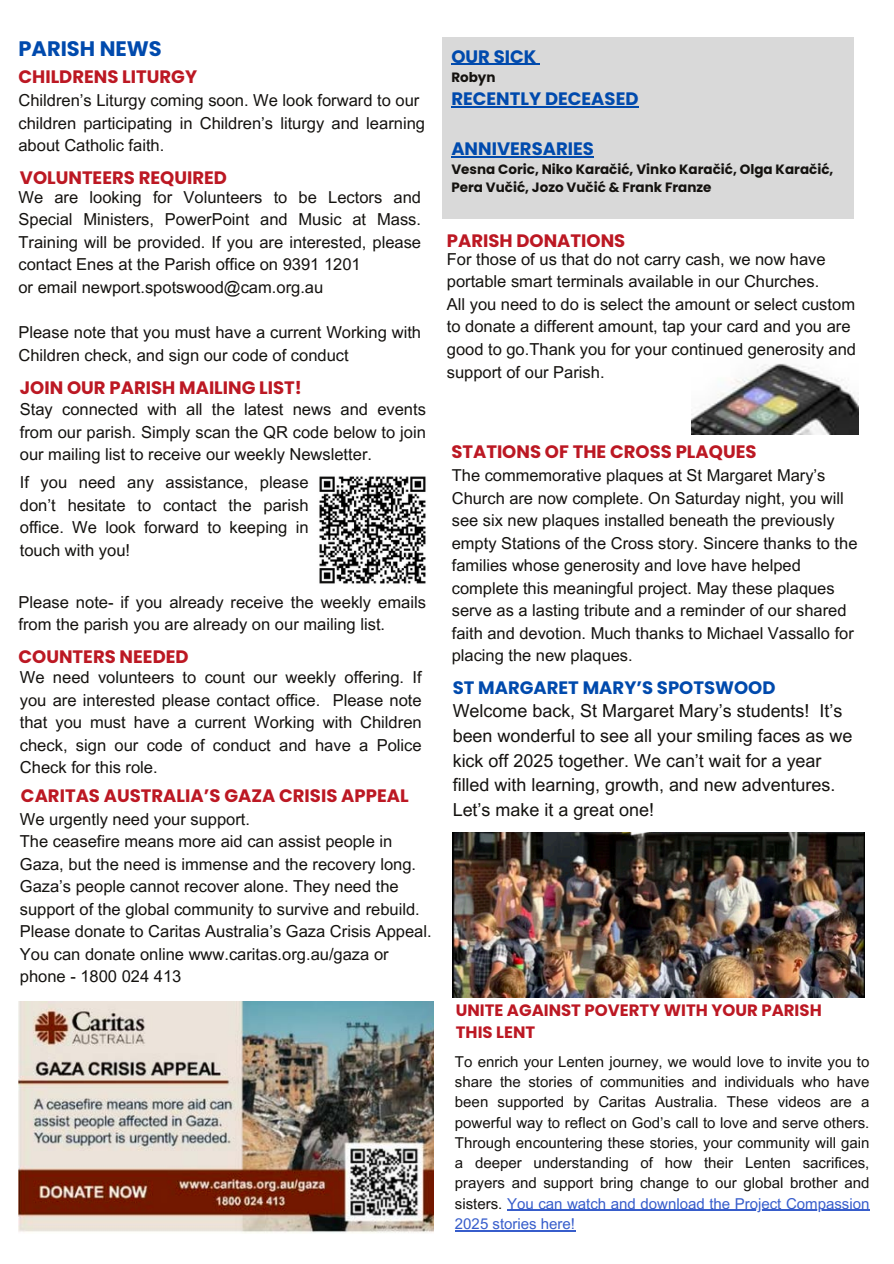
<style>
.page{position:relative;width:894px;height:1264px;background:#fff}
.page>*{position:absolute;margin:0;border:0;box-sizing:border-box;transform-origin:0 0}
.t1{font:700 21px "Poppins";color:#004aad}
.t2{font:700 18px "Poppins";color:#bc1823}
.t3{font:700 18px "Poppins";color:#004aad}
.t4{font:17.85px/24.8px "Arial MT Pro";color:#14120f}
.t5{font:16.5px/22.5px "Arial MT Pro";color:#14120f}
.t6{font:700 16.5px/22.5px "Poppins";color:#bc1823}
.t7{font:15px/20.2px "Arial MT Pro";color:#14120f;text-align:justify}
.t8{font:15px "Arial MT Pro";color:#375dcb}
.t9{font:700 13.5px/18px "Poppins";color:#14120f}
.s1{color:#375dcb}
</style>
<div class="page">
<div style="left:442px;top:37px;width:411px;height:181px;background:#d9d9d9"></div>
<img style="left:691px;top:363px;width:167px;height:72px">
<img style="left:319px;top:476px;width:107px;height:108px">
<img style="left:18px;top:1001px;width:416px;height:232px">
<img style="left:452px;top:832px;width:412px;height:165px">
<hr style="left:451px;top:64px;width:85px;height:1px;background:#004aad">
<hr style="left:451px;top:106px;width:187px;height:2px;background:#004aad">
<hr style="left:451px;top:156px;width:142px;height:1px;background:#004aad">
<hr style="left:507px;top:1209px;width:362px;height:1px;background:#375dcb">
<hr style="left:455px;top:1229px;width:120px;height:1px;background:#375dcb">
<h2 class="t1" style="left:18px;top:34px;width:145px">PARISH NEWS</h2>
<h4 class="t2" style="left:18px;top:64px;width:180px">CHILDRENS LITURGY</h4>
<h2 class="t5" style="left:18px;top:91px;width:408px">Children’s Liturgy coming soon. We look forward to our children participating in Children’s liturgy and learning about Catholic faith.</h2>
<h4 class="t5" style="left:18px;top:188px;width:404px">We are looking for Volunteers to be Lectors and Special Ministers, PowerPoint and Music at Mass.<br>Training will be provided. If you are interested, please contact Enes at the Parish office on 9391 1201<br>or email newport.spotswood@cam.org.au</h4>
<h4 class="t5" style="left:18px;top:323px;width:404px">Please note that you must have a current Working with<br>Children check, and sign our code of conduct</h4>
<h4 class="t2" style="left:20px;top:165px;width:209px">VOLUNTEERS REQUIRED</h4>
<h2 class="t2" style="left:20px;top:375px;width:283px">JOIN OUR PARISH MAILING LIST!</h2>
<h5 class="t5" style="left:20px;top:400px;width:407px;text-align:justify">Stay connected with all the latest news and events from our parish. Simply scan the QR code below to join our mailing list to receive our weekly Newsletter.</h5>
<h4 class="t5" style="left:20px;top:473px;width:290px;text-align:justify">If you need any assistance, please don’t hesitate to contact the parish office. We look forward to keeping in touch with you!</h4>
<p class="t5" style="left:18px;top:592px;width:409px">Please note- if you already receive the weekly emails from the parish you are already on our mailing list.</p>
<p class="t2" style="left:18px;top:643px;width:172px">COUNTERS NEEDED</p>
<h2 class="t5" style="left:20px;top:668px;width:403px;text-align:justify">We need volunteers to count our weekly offering. If you are interested please contact office. Please note that you must have a current Working with Children check, sign our code of conduct and have a Police Check for this role.</h2>
<p class="t2" style="left:21px;top:782px;width:389px">CARITAS AUSTRALIA’S GAZA CRISIS APPEAL</p>
<h3 class="t5" style="left:20px;top:809px;width:413px">We urgently need your support.<br>The ceasefire means more aid can assist people in Gaza, but the need is immense and the recovery long.<br>Gaza’s people cannot recover alone. They need the support of the global community to survive and rebuild.<br>Please donate to Caritas Australia’s Gaza Crisis Appeal.<br>You can donate online www.caritas.org.au/gaza or phone - 1800 024 413</h3>
<h4 class="t3" style="left:451px;top:44px;width:87px">OUR SICK</h4>
<h4 class="t9" style="left:451px;top:68px;width:46px">Robyn</h4>
<h4 class="t3" style="left:451px;top:86px;width:189px">RECENTLY DECEASED</h4>
<p class="t3" style="left:451px;top:136px;width:144px">ANNIVERSARIES</p>
<p class="t9" style="left:451px;top:160px;width:383px">Vesna Coric, Niko Karačić, Vinko Karačić, Olga Karačić,<br>Pera Vučić, Jozo Vučić &amp; Frank Franze</p>
<h4 class="t2" style="left:446px;top:228px;width:180px">PARISH DONATIONS</h4>
<h2 class="t5" style="left:446px;top:250px;width:410px">For those of us that do not carry cash, we now have portable smart terminals available in our Churches.<br>All you need to do is select the amount or select custom to donate a different amount, tap your card and you are good to go.Thank you for your continued generosity and support of our Parish.</h2>
<p class="t2" style="left:451px;top:438px;width:306px">STATIONS OF THE CROSS PLAQUES</p>
<h2 class="t5" style="left:451px;top:466px;width:407px">The commemorative plaques at St Margaret Mary’s Church are now complete. On Saturday night, you will see six new plaques installed beneath the previously empty Stations of the Cross story. Sincere thanks to the families whose generosity and love have helped complete this meaningful project. May these plaques serve as a lasting tribute and a reminder of our shared faith and devotion. Much thanks to Michael Vassallo for placing the new plaques.</h2>
<h4 class="t3" style="left:452px;top:675px;width:324px">ST MARGARET MARY’S SPOTSWOOD</h4>
<h2 class="t4" style="left:452px;top:700px;width:401px">Welcome back, St Margaret Mary’s students! It’s been wonderful to see all your smiling faces as we kick off 2025 together. We can’t wait for a year filled with learning, growth, and new adventures.<br>Let’s make it a great one!</h2>
<h1 class="t6" style="left:455px;top:998px;width:367px">UNITE AGAINST POVERTY WITH YOUR PARISH<br>THIS LENT</h1>
<h2 class="t7" style="left:455px;top:1053px;width:416px">To enrich your Lenten journey, we would love to invite you to share the stories of communities and individuals who have been supported by Caritas Australia. These videos are a powerful way to reflect on God’s call to love and serve others.<br>Through encountering these stories, your community will gain a deeper understanding of how their Lenten sacrifices, prayers and support bring change to our global brother and sisters. <span class="s1">You can watch and download the Project Compassion</span></h2>
<h4 class="t8" style="left:455px;top:1217px;width:122px">2025 stories here!</h4>
</div>
